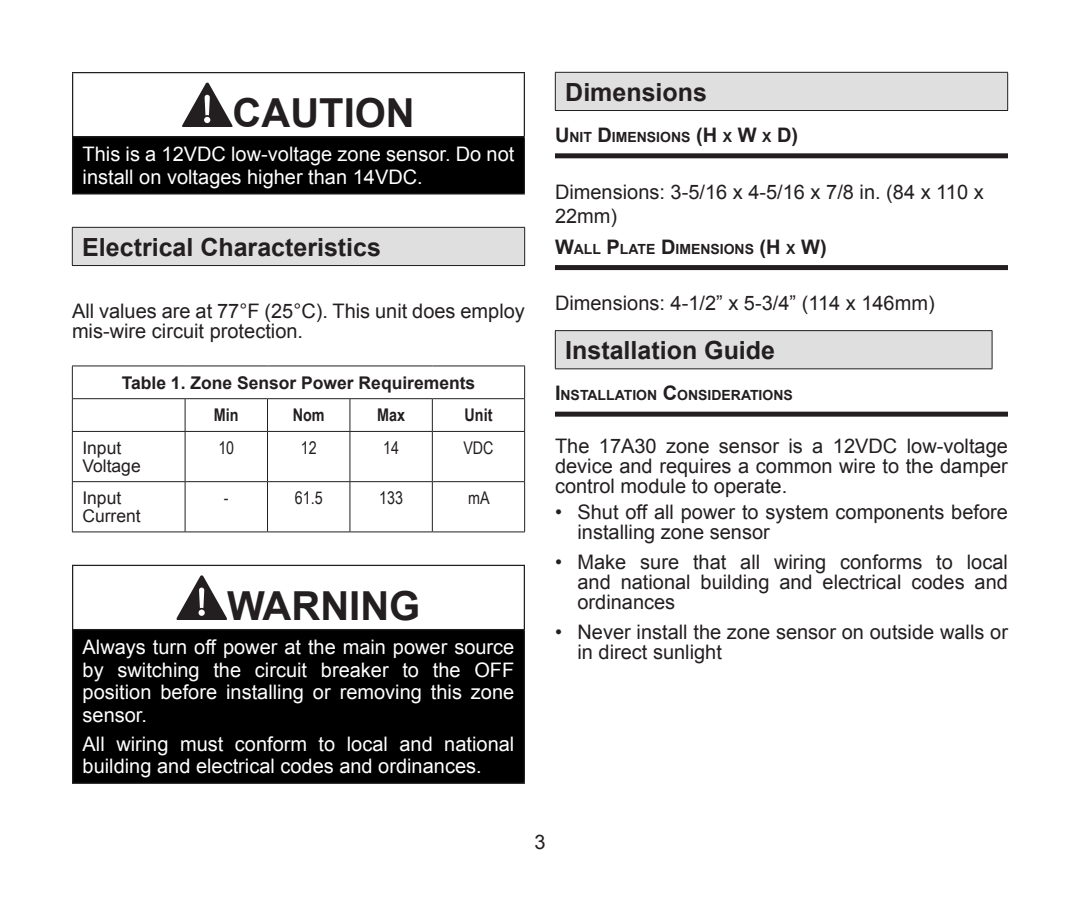
<style>
.page{position:relative;width:1080px;height:900px;background:#fff}
.page>*{position:absolute;margin:0;border:0;box-sizing:border-box;transform-origin:0 0}
.t1{font:700 40px "Arial";color:#231f20}
.t2{font:700 25px "Arial";color:#231f20}
.t3{font:20px/20px "Arial";color:#231f20}
.t4{font:20px/22.5px "Arial";color:#fff}
.t5{font:700 17.5px "Arial";color:#231f20}
.t6{font:17.5px/17.5px "Arial";color:#231f20}
.t7{font:17.5px "Arial Narrow";color:#231f20}
.t8{font:700 17.5px "Arial Narrow";color:#231f20}
.t9{font:700 14px "Arial";color:#231f20}
.s1{font-size:20px}
</style>
<div class="page">
<div style="left:73px;top:137px;width:451px;height:57px;background:#000"></div>
<hr style="left:72px;top:72px;width:453px;height:1px;background:#231f20">
<hr style="left:72px;top:73px;width:1px;height:63px;background:#231f20">
<hr style="left:524px;top:73px;width:1px;height:63px;background:#231f20">
<hr style="left:72px;top:136px;width:453px;height:1px;background:#231f20">
<hr style="left:72px;top:137px;width:1px;height:56px;background:#231f20">
<hr style="left:524px;top:137px;width:1px;height:56px;background:#231f20">
<hr style="left:72px;top:193px;width:453px;height:2px;background:#231f20">
<svg style="left:182px;top:83px;width:51px;height:44px"></svg>
<div style="left:72px;top:227px;width:453px;height:39px;background:#dfdfdf"></div>
<hr style="left:72px;top:227px;width:453px;height:1px;background:#231f20">
<hr style="left:72px;top:228px;width:1px;height:37px;background:#231f20">
<hr style="left:524px;top:228px;width:1px;height:37px;background:#231f20">
<hr style="left:72px;top:265px;width:453px;height:1px;background:#231f20">
<hr style="left:72px;top:366px;width:113px;height:1px;background:#231f20">
<hr style="left:72px;top:366px;width:1px;height:32px;background:#231f20">
<hr style="left:185px;top:366px;width:83px;height:1px;background:#231f20">
<hr style="left:268px;top:366px;width:82px;height:1px;background:#231f20">
<hr style="left:350px;top:366px;width:82px;height:1px;background:#231f20">
<hr style="left:432px;top:366px;width:93px;height:1px;background:#231f20">
<hr style="left:524px;top:366px;width:1px;height:32px;background:#231f20">
<hr style="left:72px;top:398px;width:113px;height:1px;background:#231f20">
<hr style="left:72px;top:399px;width:1px;height:32px;background:#231f20">
<hr style="left:185px;top:398px;width:83px;height:1px;background:#231f20">
<hr style="left:185px;top:399px;width:1px;height:32px;background:#231f20">
<hr style="left:268px;top:398px;width:82px;height:1px;background:#231f20">
<hr style="left:267px;top:399px;width:1px;height:32px;background:#231f20">
<hr style="left:350px;top:398px;width:82px;height:1px;background:#231f20">
<hr style="left:350px;top:399px;width:1px;height:32px;background:#231f20">
<hr style="left:432px;top:398px;width:93px;height:1px;background:#231f20">
<hr style="left:432px;top:399px;width:1px;height:32px;background:#231f20">
<hr style="left:524px;top:399px;width:1px;height:32px;background:#231f20">
<hr style="left:72px;top:431px;width:113px;height:1px;background:#231f20">
<hr style="left:72px;top:432px;width:1px;height:49px;background:#231f20">
<hr style="left:185px;top:431px;width:83px;height:1px;background:#231f20">
<hr style="left:185px;top:432px;width:1px;height:49px;background:#231f20">
<hr style="left:268px;top:431px;width:82px;height:1px;background:#231f20">
<hr style="left:267px;top:432px;width:1px;height:49px;background:#231f20">
<hr style="left:350px;top:431px;width:82px;height:1px;background:#231f20">
<hr style="left:350px;top:432px;width:1px;height:49px;background:#231f20">
<hr style="left:432px;top:431px;width:93px;height:1px;background:#231f20">
<hr style="left:432px;top:432px;width:1px;height:49px;background:#231f20">
<hr style="left:524px;top:432px;width:1px;height:49px;background:#231f20">
<hr style="left:72px;top:481px;width:113px;height:1px;background:#231f20">
<hr style="left:72px;top:482px;width:1px;height:50px;background:#231f20">
<hr style="left:185px;top:481px;width:83px;height:1px;background:#231f20">
<hr style="left:185px;top:482px;width:1px;height:50px;background:#231f20">
<hr style="left:268px;top:481px;width:82px;height:1px;background:#231f20">
<hr style="left:267px;top:482px;width:1px;height:50px;background:#231f20">
<hr style="left:350px;top:481px;width:82px;height:1px;background:#231f20">
<hr style="left:350px;top:482px;width:1px;height:50px;background:#231f20">
<hr style="left:432px;top:481px;width:93px;height:1px;background:#231f20">
<hr style="left:432px;top:482px;width:1px;height:50px;background:#231f20">
<hr style="left:524px;top:482px;width:1px;height:50px;background:#231f20">
<hr style="left:72px;top:531px;width:113px;height:1px;background:#231f20">
<hr style="left:185px;top:531px;width:83px;height:1px;background:#231f20">
<hr style="left:268px;top:531px;width:82px;height:1px;background:#231f20">
<hr style="left:350px;top:531px;width:82px;height:1px;background:#231f20">
<hr style="left:432px;top:531px;width:93px;height:1px;background:#231f20">
<div style="left:73px;top:630px;width:451px;height:153px;background:#000"></div>
<hr style="left:72px;top:565px;width:453px;height:1px;background:#231f20">
<hr style="left:72px;top:566px;width:1px;height:63px;background:#231f20">
<hr style="left:524px;top:566px;width:1px;height:63px;background:#231f20">
<hr style="left:72px;top:629px;width:453px;height:1px;background:#231f20">
<hr style="left:72px;top:630px;width:1px;height:153px;background:#231f20">
<hr style="left:524px;top:630px;width:1px;height:153px;background:#231f20">
<hr style="left:72px;top:783px;width:453px;height:1px;background:#231f20">
<svg style="left:177px;top:575px;width:50px;height:45px"></svg>
<div style="left:555px;top:153px;width:453px;height:5px;background:#231f20"></div>
<div style="left:555px;top:265px;width:453px;height:5px;background:#231f20"></div>
<div style="left:555px;top:412px;width:453px;height:5px;background:#231f20"></div>
<div style="left:555px;top:72px;width:453px;height:39px;background:#dfdfdf"></div>
<hr style="left:555px;top:72px;width:453px;height:1px;background:#231f20">
<hr style="left:555px;top:73px;width:1px;height:37px;background:#231f20">
<hr style="left:1007px;top:73px;width:1px;height:37px;background:#231f20">
<hr style="left:555px;top:110px;width:453px;height:1px;background:#231f20">
<div style="left:555px;top:331px;width:437px;height:38px;background:#dfdfdf"></div>
<hr style="left:555px;top:330px;width:437px;height:1px;background:#231f20">
<hr style="left:555px;top:331px;width:1px;height:38px;background:#231f20">
<hr style="left:992px;top:331px;width:1px;height:38px;background:#231f20">
<hr style="left:555px;top:368px;width:437px;height:1px;background:#231f20">
<h1 class="t1" style="left:233px;top:86px;width:184px">CAUTION</h1>
<p class="t4" style="left:83px;top:143px;width:433px">This is a 12VDC low-voltage zone sensor. Do not install on voltages higher than 14VDC.</p>
<p class="t2" style="left:82px;top:230px;width:300px">Electrical Characteristics</p>
<p class="t3" style="left:72px;top:302px;width:454px">All values are at 77°F (25°C). This unit does employ mis-wire circuit protection.</p>
<p class="t5" style="left:122px;top:371px;width:355px">Table 1. Zone Sensor Power Requirements</p>
<p class="t8" style="left:214px;top:402px;width:26px">Min</p>
<p class="t8" style="left:293px;top:402px;width:33px">Nom</p>
<p class="t8" style="left:377px;top:402px;width:29px">Max</p>
<p class="t8" style="left:465px;top:402px;width:29px">Unit</p>
<p class="t6" style="left:82px;top:439px;width:60px">Input<br>Voltage</p>
<p class="t7" style="left:218px;top:435px;width:17px">10</p>
<p class="t7" style="left:301px;top:435px;width:17px">12</p>
<p class="t7" style="left:383px;top:435px;width:17px">14</p>
<p class="t7" style="left:463px;top:435px;width:32px">VDC</p>
<p class="t6" style="left:82px;top:490px;width:60px">Input<br>Current</p>
<p class="t7" style="left:224px;top:485px;width:6px">-</p>
<p class="t7" style="left:295px;top:485px;width:29px">61.5</p>
<p class="t7" style="left:379px;top:485px;width:25px">133</p>
<p class="t7" style="left:468px;top:485px;width:23px">mA</p>
<h1 class="t1" style="left:227px;top:579px;width:195px">WARNING</h1>
<p class="t4" style="left:83px;top:636px;width:433px;text-align:justify">Always turn off power at the main power source by switching the circuit breaker to the OFF position before installing or removing this zone sensor.</p>
<p class="t4" style="left:83px;top:733px;width:433px">All wiring must conform to local and national building and electrical codes and ordinances.</p>
<p class="t2" style="left:565px;top:75px;width:143px">Dimensions</p>
<p class="t9" style="left:555px;top:128px;width:245px"><span class="s1">U</span>NIT <span class="s1">D</span>IMENSIONS <span class="s1">(H</span> X <span class="s1">W</span> X <span class="s1">D)</span></p>
<p class="t3" style="left:555px;top:180px;width:430px;line-height:24px">Dimensions: 3-5/16 x 4-5/16 x 7/8 in. (84 x 110 x<br>22mm)</p>
<p class="t9" style="left:555px;top:240px;width:273px"><span class="s1">W</span>ALL <span class="s1">P</span>LATE <span class="s1">D</span>IMENSIONS <span class="s1">(H</span> X <span class="s1">W)</span></p>
<p class="t3" style="left:555px;top:294px;width:381px">Dimensions: 4-1/2” x 5-3/4” (114 x 146mm)</p>
<p class="t2" style="left:565px;top:333px;width:211px">Installation Guide</p>
<p class="t9" style="left:555px;top:386px;width:239px"><span class="s1">I</span> NSTALLATION <span class="s1">C</span>ONSIDERATIONS</p>
<p class="t3" style="left:555px;top:436px;width:454px;text-align:justify">The 17A30 zone sensor is a 12VDC low-voltage device and requires a common wire to the damper control module to operate.</p>
<p class="t3" style="left:578px;top:502px;width:432px;text-indent:-22px">• Shut off all power to system components before installing zone sensor</p>
<p class="t3" style="left:578px;top:552px;width:432px;text-align:justify;text-indent:-22px">• Make sure that all wiring conforms to local and national building and electrical codes and ordinances</p>
<p class="t3" style="left:578px;top:622px;width:432px;text-indent:-22px">• Never install the zone sensor on outside walls or in direct sunlight</p>
<p class="t3" style="left:534px;top:833px;width:13px">3</p>
</div>
